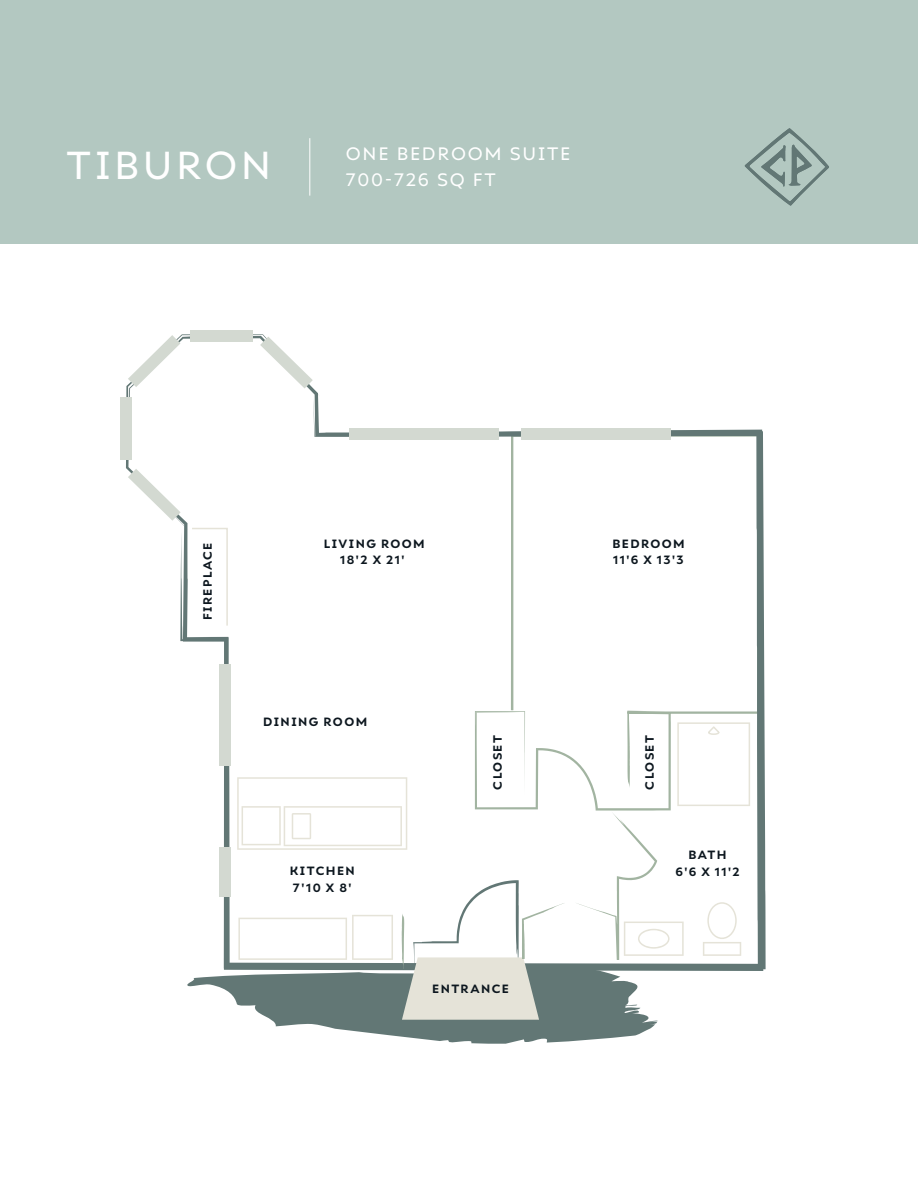
<style>
.page{position:relative;width:918px;height:1188px;background:#fff}
.page>*{position:absolute;margin:0;border:0;box-sizing:border-box;transform-origin:0 0}
.t1{font:39px "Ariana Pro";letter-spacing:.09em;color:#fff}
.t2{font:18px/25.5px "Ariana Pro";letter-spacing:.095em;color:#fff}
.t3{font:700 12px/16.5px "Ariana Pro";letter-spacing:.115em;color:#0d171f}
</style>
<div class="page">
<div style="left:0;top:0;width:918px;height:243px;background:#b3c8c1"></div>
<svg style="left:126px;top:334px;width:637px;height:637px"></svg>
<svg style="left:191px;top:527px;width:38px;height:100px"></svg>
<div style="left:349px;top:428px;width:149px;height:12px;background:#d3d9d1"></div>
<div style="left:521px;top:428px;width:149px;height:12px;background:#d3d9d1"></div>
<div style="left:190px;top:330px;width:62px;height:12px;background:#d3d9d1"></div>
<div style="left:121px;top:397px;width:11px;height:63px;background:#d3d9d1"></div>
<svg style="left:128px;top:335px;width:52px;height:52px"></svg>
<svg style="left:260px;top:337px;width:53px;height:52px"></svg>
<svg style="left:128px;top:469px;width:53px;height:52px"></svg>
<div style="left:219px;top:665px;width:12px;height:101px;background:#d3d9d1"></div>
<svg style="left:184px;top:711px;width:566px;height:333px"></svg>
<svg style="left:745px;top:128px;width:84px;height:78px"></svg>
<hr style="left:309px;top:138px;width:1px;height:58px;background:#fff">
<h1 class="t1" style="left:66px;top:139px;width:206px">TIBURON</h1>
<h2 class="t2" style="left:346px;top:140px;width:226px">ONE BEDROOM SUITE<br>700-726 SQ FT</h2>
<p class="t3" style="left:198px;top:620px;width:79px;rotate:-90deg">FIREPLACE</p>
<p class="t3" style="left:324px;top:534px;width:103px;text-align:center">LIVING ROOM<br>18'2 X 21'</p>
<p class="t3" style="left:612px;top:534px;width:74px">BEDROOM<br>11'6 X 13'3</p>
<p class="t3" style="left:263px;top:713px;width:105px">DINING ROOM</p>
<p class="t3" style="left:290px;top:862px;width:67px">KITCHEN<br>7'10 X 8'</p>
<p class="t3" style="left:488px;top:790px;width:56px;rotate:-90deg">CLOSET</p>
<p class="t3" style="left:640px;top:790px;width:56px;rotate:-90deg">CLOSET</p>
<p class="t3" style="left:675px;top:846px;width:66px;text-align:center">BATH<br>6'6 X 11'2</p>
<p class="t3" style="left:432px;top:980px;width:78px">ENTRANCE</p>
</div>
